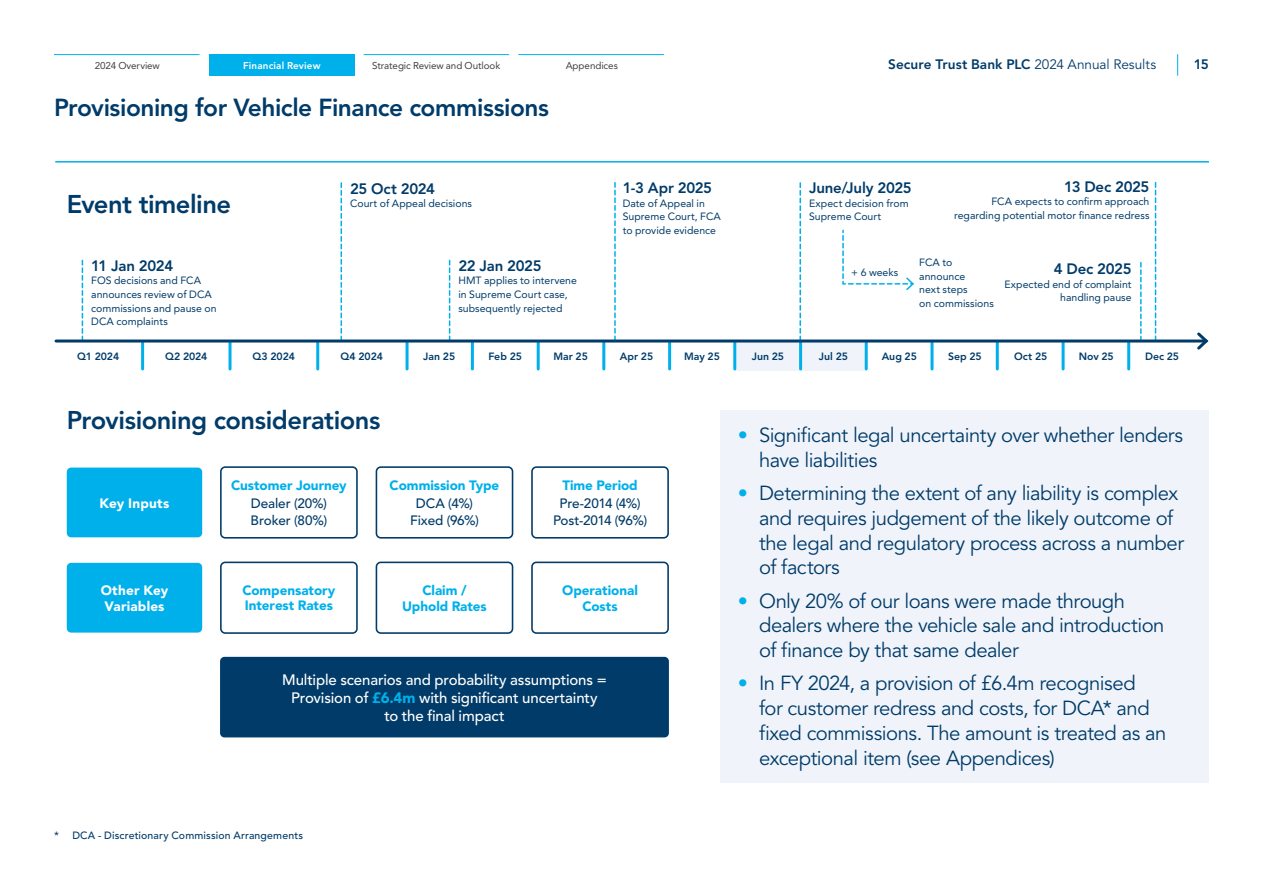
<style>
.page{position:relative;width:1263px;height:893px;background:#fff}
.page>*{position:absolute;margin:0;border:0;box-sizing:border-box;transform-origin:0 0}
.t1{font:800 25.5px "Avenir LT Std";letter-spacing:-.02em;color:#003b69}
.t2{font:800 24.45px "Avenir LT Std";letter-spacing:-.02em;color:#003b69}
.t3{font:20.25px/24.8px "Avenir LT Std";letter-spacing:-.025em;color:#003b69}
.t4{font:500 15px/18px "Avenir LT Std";letter-spacing:-.01em;color:#fff;text-align:center}
.t5{font:800 15px "Avenir LT Std";letter-spacing:-.02em;color:#003b69}
.t6{font:800 13.65px "Avenir LT Std";letter-spacing:.005em;color:#003b69}
.t7{font:900 13.5px "Avenir LT Std";letter-spacing:-.005em;color:#00b0eb}
.t8{font:500 13.5px/17.7px "Avenir LT Std";letter-spacing:-.005em;color:#003b69;text-align:center}
.t9{font:900 13.5px "Avenir LT Std";letter-spacing:.015em;color:#fff}
.t10{font:10.5px/13.5px "Avenir LT Std";color:#003b69}
.t11{font:800 10.5px "Avenir LT Std";letter-spacing:-.005em;color:#003b69}
.t12{font:500 10.5px "Avenir LT Std";letter-spacing:.015em;color:#003b69}
.t13{font:9.9px "Avenir LT Std";letter-spacing:-.005em;color:#414042}
.t14{font:800 9.9px "Avenir LT Std";letter-spacing:.015em;color:#fff}
.s1{font-weight:400}
.s2{font-weight:900;color:#00b0eb}
.s3{color:#00b0eb}
</style>
<div class="page">
<div style="left:209px;top:55px;width:145px;height:21px;background:#00b0eb"></div>
<svg style="left:1177px;top:54px;width:1px;height:22px"></svg>
<hr style="left:209px;top:54px;width:145px;height:1px;background:#00b0eb">
<hr style="left:364px;top:54px;width:145px;height:1px;background:#00b0eb">
<hr style="left:518px;top:54px;width:146px;height:1px;background:#00b0eb">
<hr style="left:54px;top:54px;width:145px;height:1px;background:#00b0eb">
<hr style="left:55px;top:161px;width:1154px;height:2px;background:#00b0eb">
<svg style="left:799px;top:183px;width:2px;height:156px"></svg>
<svg style="left:449px;top:260px;width:1px;height:79px"></svg>
<svg style="left:82px;top:260px;width:1px;height:79px"></svg>
<svg style="left:340px;top:183px;width:2px;height:156px"></svg>
<svg style="left:614px;top:183px;width:2px;height:156px"></svg>
<svg style="left:1155px;top:183px;width:1px;height:156px"></svg>
<svg style="left:1140px;top:263px;width:1px;height:76px"></svg>
<div style="left:721px;top:410px;width:488px;height:372px;background:#f0f4fa"></div>
<div style="left:734px;top:342px;width:132px;height:28px;background:#f0f4fa"></div>
<hr style="left:471px;top:342px;width:3px;height:27px;background:#00b0eb">
<hr style="left:733px;top:342px;width:3px;height:27px;background:#00b0eb">
<hr style="left:996px;top:342px;width:3px;height:27px;background:#00b0eb">
<hr style="left:602px;top:342px;width:3px;height:27px;background:#00b0eb">
<hr style="left:865px;top:342px;width:3px;height:27px;background:#00b0eb">
<hr style="left:1127px;top:342px;width:3px;height:27px;background:#00b0eb">
<hr style="left:537px;top:342px;width:3px;height:27px;background:#00b0eb">
<hr style="left:799px;top:342px;width:3px;height:27px;background:#00b0eb">
<hr style="left:1061px;top:342px;width:3px;height:27px;background:#00b0eb">
<hr style="left:668px;top:342px;width:3px;height:27px;background:#00b0eb">
<hr style="left:930px;top:342px;width:3px;height:27px;background:#00b0eb">
<hr style="left:228px;top:342px;width:3px;height:27px;background:#00b0eb">
<hr style="left:405px;top:342px;width:3px;height:27px;background:#00b0eb">
<hr style="left:141px;top:342px;width:3px;height:27px;background:#00b0eb">
<hr style="left:316px;top:342px;width:3px;height:27px;background:#00b0eb">
<hr style="left:56px;top:339px;width:1150px;height:3px;background:#003b69">
<svg style="left:1194px;top:332px;width:15px;height:18px"></svg>
<div style="left:67px;top:468px;width:135px;height:69px;background:#00b0eb;border-radius:4px"></div>
<div style="left:67px;top:563px;width:135px;height:70px;background:#00b0eb;border-radius:4px"></div>
<div style="left:220px;top:466px;width:138px;height:73px;border:2px solid #003b69;border-radius:4px"></div>
<div style="left:220px;top:562px;width:138px;height:72px;border:2px solid #003b69;border-radius:4px"></div>
<div style="left:376px;top:466px;width:137px;height:73px;border:2px solid #003b69;border-radius:4px"></div>
<div style="left:376px;top:562px;width:137px;height:72px;border:2px solid #003b69;border-radius:4px"></div>
<div style="left:531px;top:466px;width:138px;height:73px;border:2px solid #003b69;border-radius:4px"></div>
<div style="left:531px;top:562px;width:138px;height:72px;border:2px solid #003b69;border-radius:4px"></div>
<div style="left:220px;top:657px;width:449px;height:80px;background:#003b69;border-radius:4px"></div>
<svg style="left:842px;top:229px;width:72px;height:61px"></svg>
<p class="t13" style="left:95px;top:60px;width:66px">2024 Overview</p>
<p class="t14" style="left:243px;top:60px;width:79px">Financial Review</p>
<p class="t13" style="left:372px;top:60px;width:130px">Strategic Review and Outlook</p>
<p class="t13" style="left:566px;top:60px;width:54px">Appendices</p>
<p class="t6" style="left:888px;top:56px;width:269px">Secure Trust Bank PLC <span class="s1">2024 Annual Results</span></p>
<h3 class="t6" style="left:1194px;top:56px;width:17px">15</h3>
<h1 class="t2" style="left:54px;top:93px;width:496px">Provisioning for Vehicle Finance commissions</h1>
<h1 class="t1" style="left:67px;top:189px;width:166px">Event timeline</h1>
<h2 class="t5" style="left:91px;top:257px;width:84px">11 Jan 2024</h2>
<p class="t10" style="left:91px;top:274px;width:127px">FOS decisions and FCA announces review of DCA commissions and pause on<br>DCA complaints</p>
<h2 class="t5" style="left:350px;top:179px;width:87px">25 Oct 2024</h2>
<p class="t10" style="left:350px;top:197px;width:123px">Court of Appeal decisions</p>
<h2 class="t5" style="left:458px;top:257px;width:85px">22 Jan 2025</h2>
<p class="t10" style="left:458px;top:274px;width:120px">HMT applies to intervene in Supreme Court case, subsequently rejected</p>
<h2 class="t5" style="left:623px;top:179px;width:91px">1-3 Apr 2025</h2>
<p class="t10" style="left:623px;top:196px;width:100px">Date of Appeal in<br>Supreme Court, FCA to provide evidence</p>
<h2 class="t5" style="left:809px;top:179px;width:104px">June/July 2025</h2>
<p class="t10" style="left:809px;top:196px;width:101px">Expect decision from<br>Supreme Court</p>
<h2 class="t5" style="left:1064px;top:178px;width:87px">13 Dec 2025</h2>
<p class="t10" style="left:954px;top:195px;width:197px;text-align:right">FCA expects to confirm approach regarding potential motor finance redress</p>
<p class="t10" style="left:851px;top:266px;width:49px">+ 6 weeks</p>
<p class="t10" style="left:919px;top:256px;width:76px">FCA to announce<br>next steps<br>on commissions</p>
<h2 class="t5" style="left:1054px;top:260px;width:79px">4 Dec 2025</h2>
<p class="t10" style="left:1004px;top:277px;width:129px;text-align:right">Expected end of complaint handling pause</p>
<h5 class="t11" style="left:77px;top:350px;width:43px">Q1 2024</h5>
<h5 class="t11" style="left:165px;top:350px;width:44px">Q2 2024</h5>
<h5 class="t11" style="left:253px;top:350px;width:44px">Q3 2024</h5>
<h5 class="t11" style="left:341px;top:350px;width:44px">Q4 2024</h5>
<h5 class="t11" style="left:423px;top:350px;width:33px">Jan 25</h5>
<h5 class="t11" style="left:488px;top:350px;width:35px">Feb 25</h5>
<h5 class="t11" style="left:553px;top:350px;width:36px">Mar 25</h5>
<h5 class="t11" style="left:620px;top:350px;width:35px">Apr 25</h5>
<h5 class="t11" style="left:684px;top:350px;width:37px">May 25</h5>
<h5 class="t11" style="left:752px;top:350px;width:34px">Jun 25</h5>
<h5 class="t11" style="left:819px;top:350px;width:31px">Jul 25</h5>
<h5 class="t11" style="left:882px;top:350px;width:37px">Aug 25</h5>
<h5 class="t11" style="left:948px;top:350px;width:35px">Sep 25</h5>
<h5 class="t11" style="left:1014px;top:350px;width:35px">Oct 25</h5>
<h5 class="t11" style="left:1079px;top:350px;width:37px">Nov 25</h5>
<h5 class="t11" style="left:1145px;top:350px;width:36px">Dec 25</h5>
<h1 class="t1" style="left:67px;top:405px;width:315px">Provisioning considerations</h1>
<h3 class="t9" style="left:100px;top:495px;width:71px">Key Inputs</h3>
<h3 class="t7" style="left:231px;top:477px;width:117px">Customer Journey</h3>
<p class="t8" style="left:251px;top:494px;width:78px;text-align:left">Dealer (20%)<br>Broker (80%)</p>
<h3 class="t7" style="left:390px;top:477px;width:111px">Commission Type</h3>
<p class="t8" style="left:410px;top:494px;width:70px">DCA (4%)<br>Fixed (96%)</p>
<p class="t9" style="left:101px;top:582px;width:69px">Other Key</p>
<p class="t9" style="left:104px;top:598px;width:62px">Variables</p>
<p class="t7" style="left:242px;top:582px;width:95px">Compensatory</p>
<p class="t7" style="left:245px;top:597px;width:90px">Interest Rates</p>
<h3 class="t7" style="left:422px;top:582px;width:46px">Claim /</h3>
<h3 class="t7" style="left:402px;top:598px;width:86px">Uphold Rates</h3>
<h3 class="t7" style="left:562px;top:477px;width:77px">Time Period</h3>
<p class="t8" style="left:553px;top:494px;width:96px">Pre-2014 (4%)<br>Post-2014 (96%)</p>
<p class="t7" style="left:562px;top:582px;width:77px">Operational</p>
<p class="t7" style="left:582px;top:598px;width:37px">Costs</p>
<h2 class="t4" style="left:282px;top:671px;width:326px">Multiple scenarios and probability assumptions =<br>Provision of <span class="s2">£6.4m</span> with significant uncertainty<br>to the final impact</h2>
<p class="t12" style="left:54px;top:829px;width:251px">* DCA - Discretionary Commission Arrangements</p>
<p class="t3" style="left:759px;top:423px;width:426px;text-indent:-21px"><span class="s3">•</span> Significant legal uncertainty over whether lenders have liabilities</p>
<p class="t3" style="left:759px;top:481px;width:426px;text-indent:-21px"><span class="s3">•</span> Determining the extent of any liability is complex and requires judgement of the likely outcome of the legal and regulatory process across a number of factors</p>
<p class="t3" style="left:759px;top:589px;width:407px;text-indent:-21px"><span class="s3">•</span> Only 20% of our loans were made through dealers where the vehicle sale and introduction of finance by that same dealer</p>
<p class="t3" style="left:759px;top:671px;width:409px;text-indent:-21px"><span class="s3">•</span> In FY 2024, a provision of £6.4m recognised<br>for customer redress and costs, for DCA* and fixed commissions. The amount is treated as an exceptional item (see Appendices)</p>
</div>
